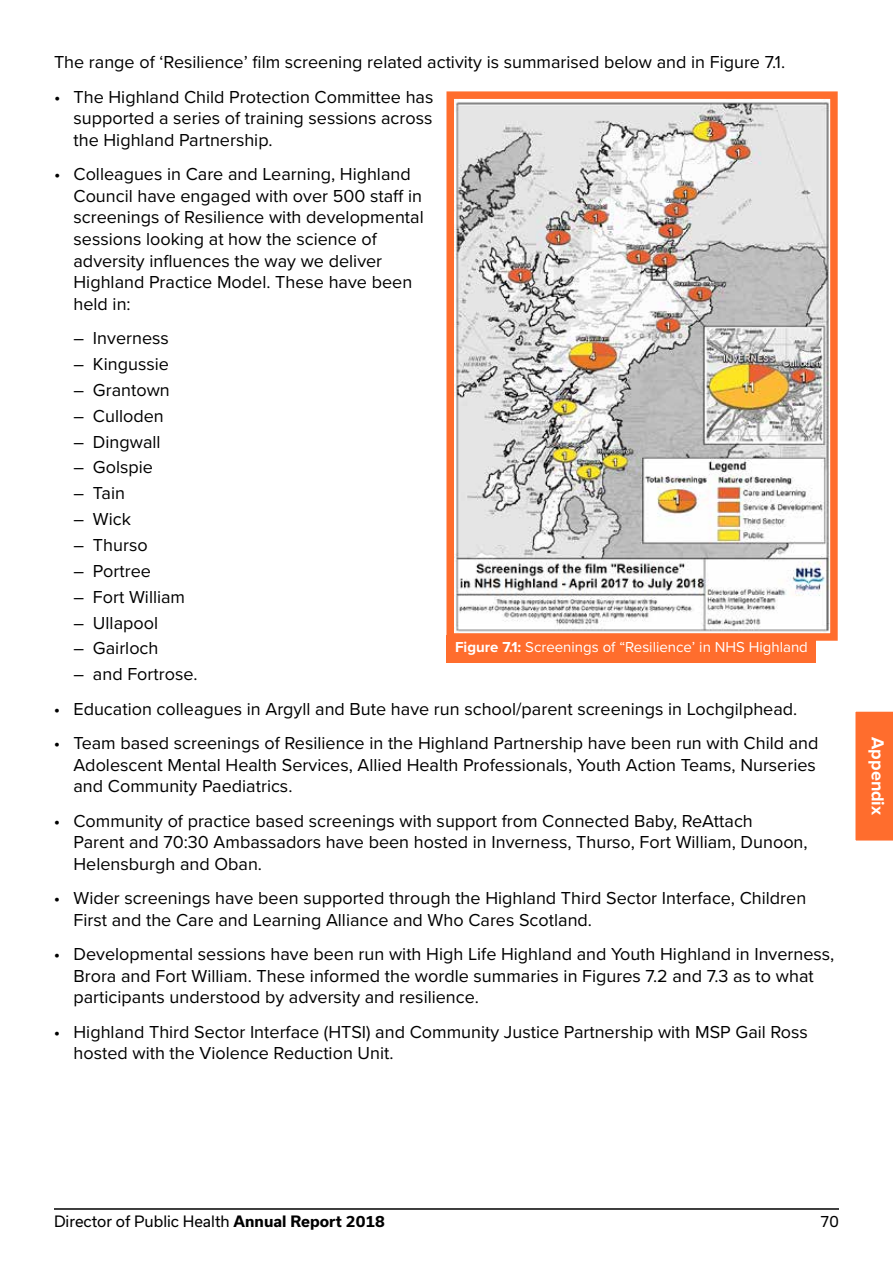
<style>
.page{position:relative;width:893px;height:1263px;background:#fff}
.page>*{position:absolute;margin:0;border:0;box-sizing:border-box;transform-origin:0 0}
.t1{font:18px/21.6px "Proxima Nova";color:#000}
.t2{font:700 18px "Proxima Nova";color:#fff}
.t3{font:15px "Proxima Nova";color:#fff}
.t4{font:15px "Usual";color:#000}
.s1{font-weight:700}
</style>
<div class="page">
<div style="left:855px;top:711px;width:38px;height:130px;background:#ff6d2d"></div>
<img style="left:455px;top:102px;width:374px;height:530px">
<div style="left:446px;top:91px;width:392px;height:550px;border:8px solid #ff6d2d"></div>
<div style="left:446px;top:635px;width:370px;height:28px;background:#ff6d2d"></div>
<hr style="left:54px;top:1208px;width:785px;height:2px;background:#000">
<p class="t1" style="left:54px;top:52px;width:733px">The range of ‘Resilience’ film screening related activity is summarised below and in Figure 7.1.</p>
<p class="t1" style="left:73px;top:86px;width:361px;text-align:justify;text-indent:-19px">• The Highland Child Protection Committee has supported a series of training sessions across the Highland Partnership.</p>
<p class="t1" style="left:73px;top:164px;width:352px;text-indent:-19px">• Colleagues in Care and Learning, Highland Council have engaged with over 500 staff in screenings of Resilience with developmental sessions looking at how the science of adversity influences the way we deliver Highland Practice Model. These have been held in:</p>
<p class="t1" style="left:73px;top:326px;width:126px;line-height:25.8px">― Inverness<br>― Kingussie<br>― Grantown<br>― Culloden<br>― Dingwall<br>― Golspie<br>― Tain<br>― Wick<br>― Thurso<br>― Portree<br>― Fort William ― Ullapool<br>― Gairloch<br>― and Fortrose.</p>
<p class="t1" style="left:54px;top:698px;width:745px">• Education colleagues in Argyll and Bute have run school/parent screenings in Lochgilphead.</p>
<p class="t1" style="left:73px;top:732px;width:747px;text-indent:-19px">• Team based screenings of Resilience in the Highland Partnership have been run with Child and<br>Adolescent Mental Health Services, Allied Health Professionals, Youth Action Teams, Nurseries and Community Paediatrics.</p>
<p class="t1" style="left:73px;top:810px;width:736px;text-indent:-19px">• Community of practice based screenings with support from Connected Baby, ReAttach<br>Parent and 70:30 Ambassadors have been hosted in Inverness, Thurso, Fort William, Dunoon,<br>Helensburgh and Oban.</p>
<p class="t1" style="left:73px;top:888px;width:734px;text-indent:-19px">• Wider screenings have been supported through the Highland Third Sector Interface, Children<br>First and the Care and Learning Alliance and Who Cares Scotland.</p>
<p class="t1" style="left:73px;top:944px;width:762px;text-indent:-19px">• Developmental sessions have been run with High Life Highland and Youth Highland in Inverness,<br>Brora and Fort William. These informed the wordle summaries in Figures 7.2 and 7.3 as to what participants understood by adversity and resilience.</p>
<p class="t1" style="left:73px;top:1021px;width:736px;text-indent:-19px">• Highland Third Sector Interface (HTSI) and Community Justice Partnership with MSP Gail Ross hosted with the Violence Reduction Unit.</p>
<p class="t3" style="left:455px;top:638px;width:354px"><span class="s1">Figure 7.1:</span> Screenings of “Resilience’ in NHS Highland</p>
<p class="t2" style="left:888px;top:737px;width:79px;rotate:90deg">Appendix</p>
<p class="t4" style="left:54px;top:1213px;width:332px">Director of Public Health <span class="s1">Annual Report 2018</span></p>
<p class="t4" style="left:820px;top:1213px;width:20px">70</p>
</div>
